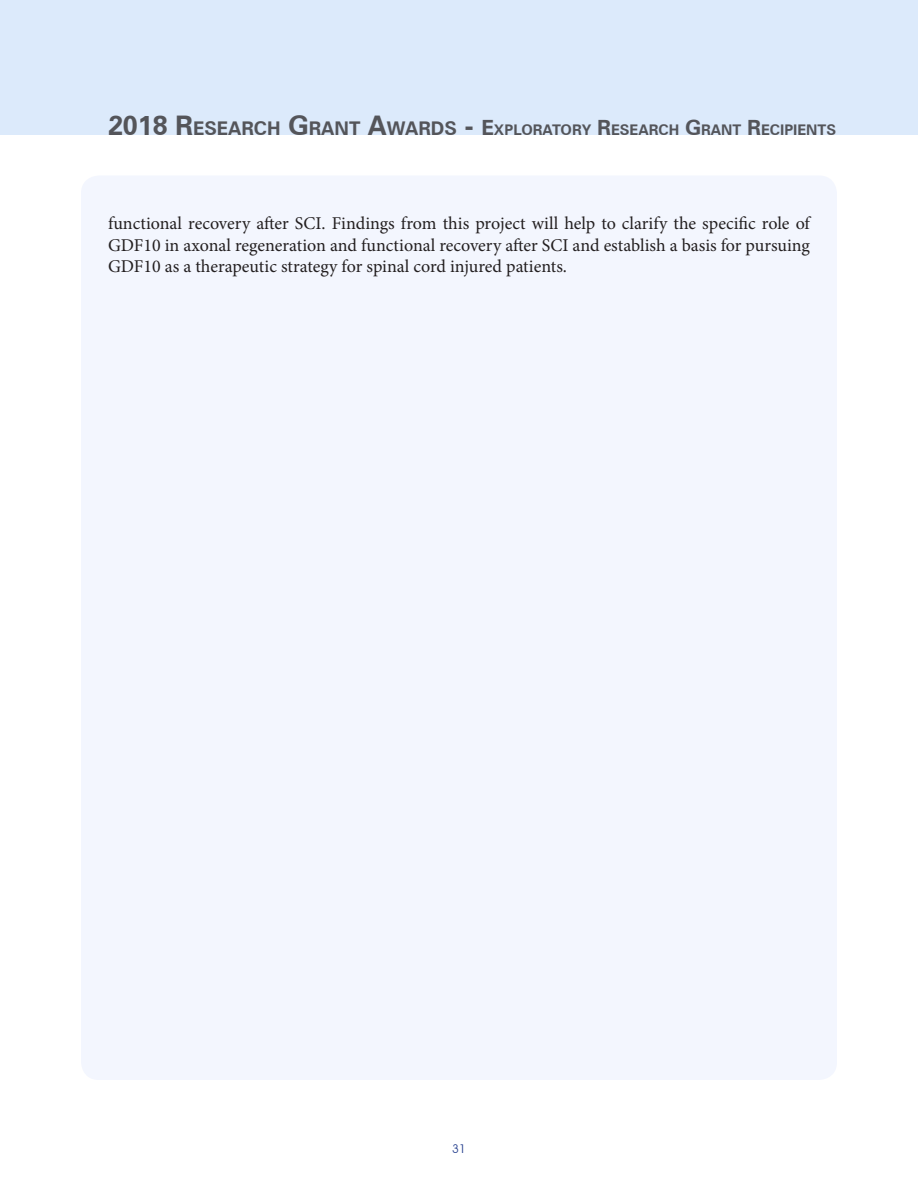
<style>
.page{position:relative;width:918px;height:1188px;background:#fff}
.page>*{position:absolute;margin:0;border:0;box-sizing:border-box;transform-origin:0 0}
.t1{font:18px/21.6px "Minion Pro";color:#231f20;text-align:justify}
.t2{font:700 14.7px "Zurich BT";color:#54555a}
.t3{font:12px "Avant Garde IT Cby BT";color:#253f8e}
.s1{font-size:27px}
.s2{font-size:18.9px}
.s3{font-size:21px}
</style>
<div class="page">
<div style="left:0;top:0;width:918px;height:135px;background:#dceafb"></div>
<div style="left:81px;top:176px;width:756px;height:904px;background:#f3f6fe;border-radius:18px"></div>
<p class="t2" style="left:108px;top:121px;width:730px"><span class="s1">2018 R</span><span class="s2">ESEARCH</span> <span class="s1">G</span><span class="s2">RANT</span> <span class="s1">A</span><span class="s2">WARDS</span> <span class="s1">-</span> <span class="s3">E</span>XPLORATORY <span class="s3">R</span>ESEARCH <span class="s3">G</span>RANT <span class="s3">R</span>ECIPIENTS</p>
<p class="t1" style="left:108px;top:213px;width:704px">functional recovery after SCI. Findings from this project will help to clarify the specific role of GDF10 in axonal regeneration and functional recovery after SCI and establish a basis for pursuing GDF10 as a therapeutic strategy for spinal cord injured patients.</p>
<p class="t3" style="left:452px;top:1141px;width:15px">31</p>
</div>
